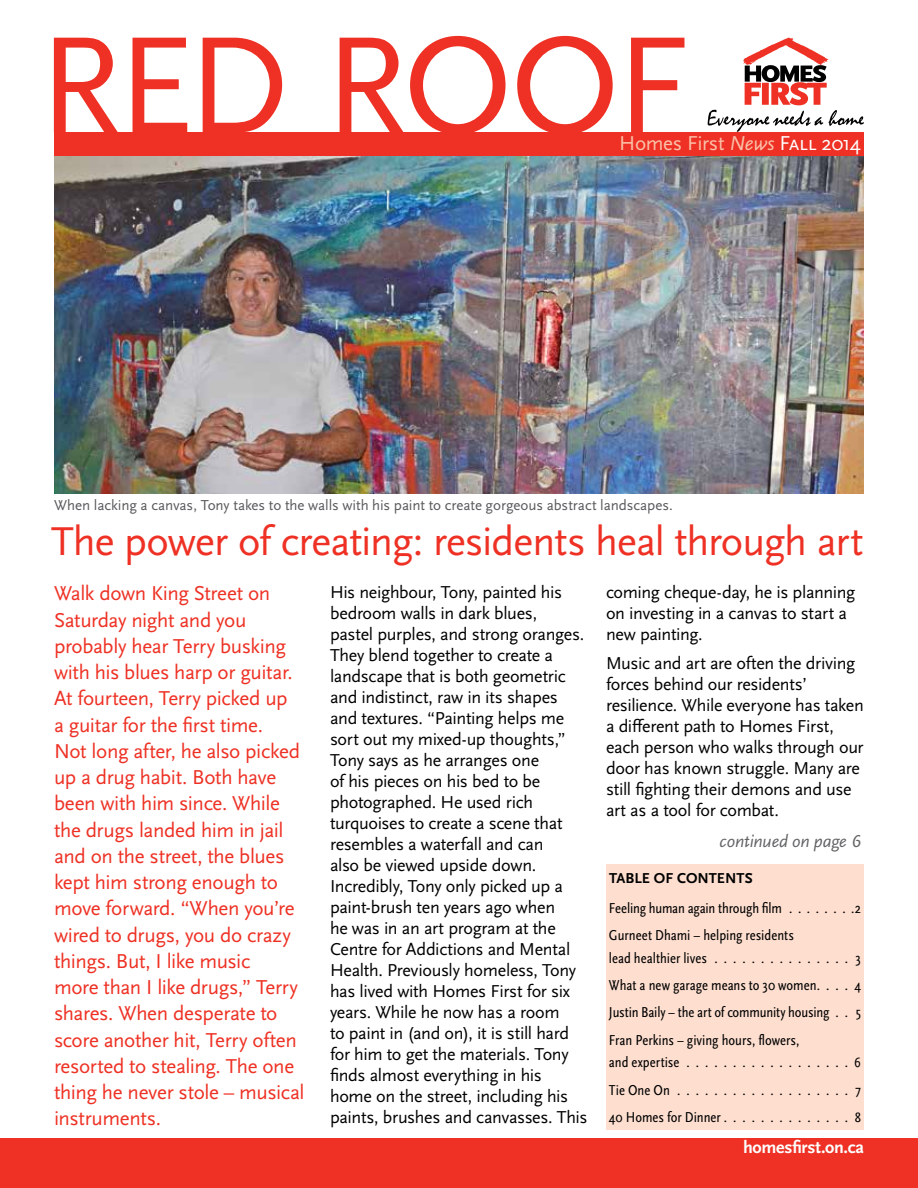
<style>
.page{position:relative;width:918px;height:1188px;background:#fff}
.page>*{position:absolute;margin:0;border:0;box-sizing:border-box;transform-origin:0 0}
.t1{font:144px "Scala Sans OT";letter-spacing:-.035em;color:#ee3124}
.t2{font:42px "Scala Sans OT";letter-spacing:-.025em;color:#ee3124}
.t3{font:21px/26.2px "Scala Sans OT";letter-spacing:-.02em;color:#ee3124}
.t4{font:21px "Scala Sans OT";letter-spacing:-.03em;color:#fbc1a9}
.t5{font:18px/21px "Scala Sans OT";letter-spacing:-.02em;color:#000}
.t6{font:700 18px "Scala Sans OT";color:#fff}
.t7{font:italic 18px "Scala Sans OT";letter-spacing:-.01em;color:#636466}
.t8{font:condensed 15px/27.3px "Scala Sans OT";color:#000}
.t9{font:15px "Scala Sans OT";letter-spacing:-.005em;color:#58595b}
.t10{font:700 15px "Scala Sans OT";letter-spacing:.07em;color:#000}
.s1{font-style:italic}
.s2{color:#fff}
</style>
<div class="page">
<div style="left:0;top:1138px;width:918px;height:50px;background:#ee3124"></div>
<div style="left:54px;top:132px;width:810px;height:26px;background:#ee3124"></div>
<svg style="left:708px;top:37px;width:156px;height:95px"></svg>
<div style="left:606px;top:864px;width:258px;height:266px;background:#fddecf"></div>
<img style="left:54px;top:156px;width:810px;height:337px">
<h1 class="t1" style="left:38px;top:8px;width:619px">Red Roof</h1>
<p class="t4" style="left:619px;top:132px;width:243px">Homes First <span class="s1">News</span> <span class="s2">Fall 2014</span></p>
<p class="t9" style="left:54px;top:497px;width:620px">When lacking a canvas, Tony takes to the walls with his paint to create gorgeous abstract landscapes.</p>
<h2 class="t2" style="left:51px;top:518px;width:814px">The power of creating: residents heal through art</h2>
<p class="t5" style="left:606px;top:582px;width:251px">coming cheque-day, he is planning on investing in a canvas to start a new painting.</p>
<p class="t5" style="left:606px;top:653px;width:260px">Music and art are often the driving forces behind our residents’ resilience. While everyone has taken a different path to Homes First, each person who walks through our door has known struggle. Many are still fighting their demons and use art as a tool for combat.</p>
<p class="t3" style="left:54px;top:581px;width:252px">Walk down King Street on<br>Saturday night and you probably hear Terry busking with his blues harp or guitar.<br>At fourteen, Terry picked up<br>a guitar for the first time.<br>Not long after, he also picked up a drug habit. Both have been with him since. While the drugs landed him in jail and on the street, the blues kept him strong enough to move forward. “When you’re wired to drugs, you do crazy things. But, I like music<br>more than I like drugs,” Terry shares. When desperate to score another hit, Terry often resorted to stealing. The one thing he never stole – musical instruments.</p>
<p class="t5" style="left:330px;top:582px;width:259px">His neighbour, Tony, painted his bedroom walls in dark blues,<br>pastel purples, and strong oranges.<br>They blend together to create a landscape that is both geometric and indistinct, raw in its shapes and textures. “Painting helps me sort out my mixed-up thoughts,”<br>Tony says as he arranges one<br>of his pieces on his bed to be photographed. He used rich turquoises to create a scene that resembles a waterfall and can<br>also be viewed upside down.<br>Incredibly, Tony only picked up a paint-brush ten years ago when<br>he was in an art program at the<br>Centre for Addictions and Mental<br>Health. Previously homeless, Tony has lived with Homes First for six years. While he now has a room<br>to paint in (and on), it is still hard for him to get the materials. Tony finds almost everything in his home on the street, including his paints, brushes and canvasses. This</p>
<p class="t7" style="left:720px;top:831px;width:143px">continued on page 6</p>
<p class="t10" style="left:609px;top:869px;width:145px">Table of Contents</p>
<p class="t8" style="left:609px;top:894px;width:175px">Feeling human again through film</p>
<p class="t8" style="left:855px;top:894px;width:8px">2</p>
<p class="t8" style="left:609px;top:924px;width:187px;line-height:22.8px">Gurneet Dhami – helping residents lead healthier lives</p>
<p class="t8" style="left:609px;top:945px;width:253px;text-align:justify;text-indent:247px">3<br>What a new garage means to 30 women . . . . 4<br>Justin Baily – the art of community housing</p>
<p class="t8" style="left:856px;top:999px;width:7px">5</p>
<p class="t8" style="left:609px;top:1029px;width:192px;line-height:22.8px">Fran Perkins – giving hours, flowers, and expertise</p>
<p class="t8" style="left:854px;top:1049px;width:8px">6</p>
<p class="t8" style="left:609px;top:1076px;width:62px">Tie One On</p>
<p class="t8" style="left:609px;top:1076px;width:254px;text-align:right">7<br>40 Homes for Dinner . . . . . . . . . . . . . . 8</p>
<p class="t6" style="left:743px;top:1137px;width:122px">homesfirst.on.ca</p>
</div>
